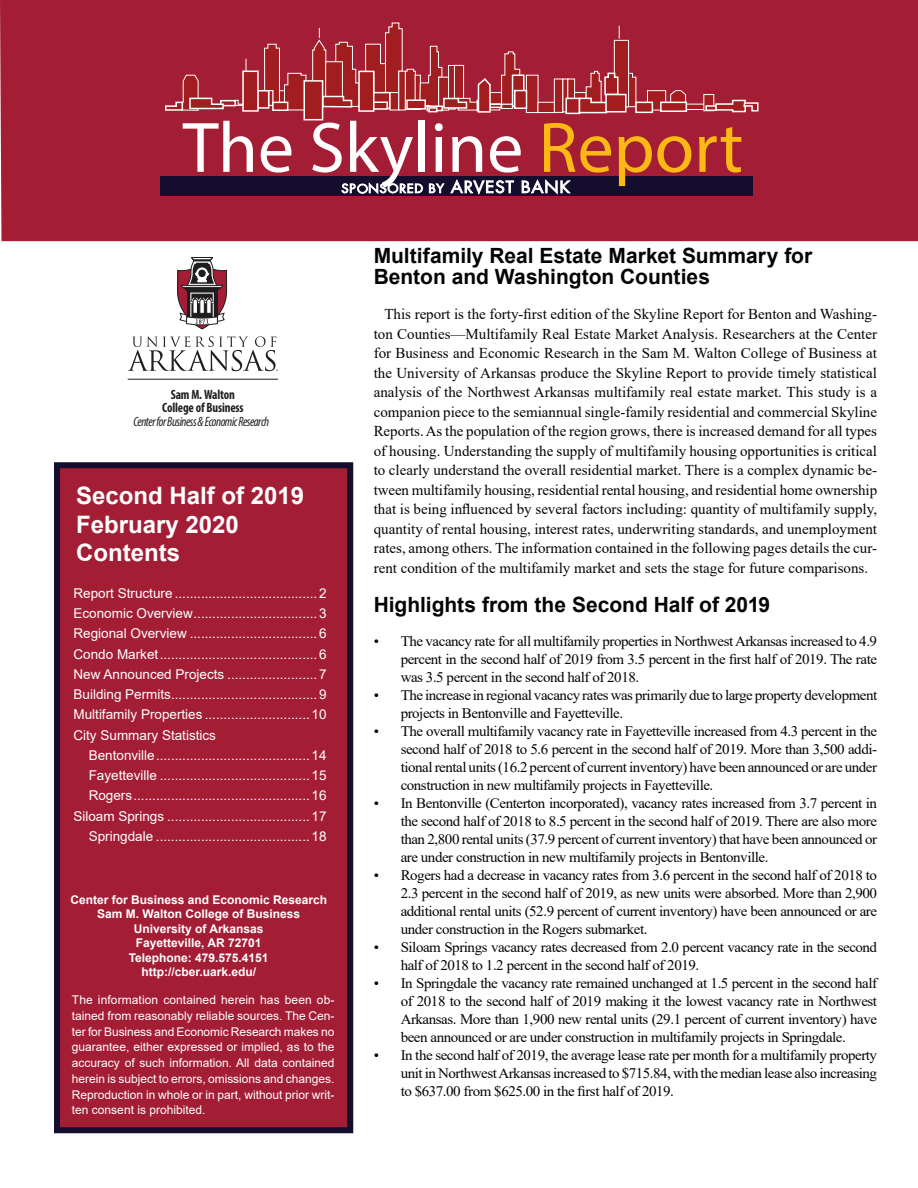
<style>
.page{position:relative;width:918px;height:1188px;background:#fff}
.page>*{position:absolute;margin:0;border:0;box-sizing:border-box;transform-origin:0 0}
.t1{font:72px "Myriad Pro";color:#fff}
.t2{font:700 24px/28.8px "Arial";color:#fff}
.t3{font:700 21px/21px "Arial";color:#040503}
.t4{font:15px/19.5px "Times New Roman";color:#040503;text-align:justify}
.t5{font:14.55px/18px "Times New Roman";letter-spacing:-.03em;color:#040503;text-align:justify}
.t6{font:13.5px/20.2px "Arial";color:#fff;text-align:justify}
.t7{font:italic condensed 13.5px "Myriad Pro";letter-spacing:-.035em;color:#201d1e;scale:.94 1}
.t8{font:700 condensed 13.5px/13.5px "Myriad Pro";letter-spacing:-.01em;color:#201d1e;text-align:center;scale:.94 1}
.t9{font:12px/15.8px "Arial";color:#fff;text-align:justify}
.t10{font:700 12px/14.4px "Arial";color:#fff;text-align:center}
.s1{color:#fcb814}
</style>
<div class="page">
<div style="left:57px;top:465px;width:293px;height:665px;background:#a31e35"></div>
<div style="left:54px;top:462px;width:299px;height:671px;border:6px solid #140d2e"></div>
<svg style="left:177px;top:257px;width:50px;height:72px"></svg>
<svg style="left:128px;top:336px;width:150px;height:35px"></svg>
<hr style="left:128px;top:379px;width:150px;height:1px;background:#201d1e">
<div style="left:0;top:0;width:918px;height:241px;background:#a31e35"></div>
<svg style="left:236px;top:100px;width:6px;height:6px"></svg>
<svg style="left:264px;top:44px;width:42px;height:66px;background:#ab323c"></svg>
<div style="left:526px;top:75px;width:12px;height:38px;background:#a21d20"></div>
<div style="left:526px;top:75px;width:12px;height:38px;border:1px solid #fff"></div>
<div style="left:538px;top:102px;width:16px;height:11px;background:#a21d20"></div>
<div style="left:538px;top:102px;width:17px;height:11px;border:1px solid #fff"></div>
<div style="left:554px;top:79px;width:9px;height:33px;background:#a21d20"></div>
<div style="left:554px;top:79px;width:9px;height:34px;border:1px solid #fff"></div>
<svg style="left:565px;top:81px;width:1px;height:29px"></svg>
<div style="left:563px;top:79px;width:5px;height:33px;border:1px solid #fff"></div>
<div style="left:568px;top:79px;width:7px;height:34px;background:#a21d20"></div>
<div style="left:568px;top:79px;width:7px;height:34px;border:1px solid #fff"></div>
<div style="left:574px;top:92px;width:12px;height:11px;border:1px solid #fff"></div>
<div style="left:614px;top:40px;width:15px;height:67px;background:#a21d20"></div>
<div style="left:614px;top:40px;width:15px;height:67px;border:1px solid #fff"></div>
<div style="left:647px;top:91px;width:19px;height:19px;background:#a21d20"></div>
<div style="left:647px;top:91px;width:19px;height:19px;border:1px solid #fff"></div>
<svg style="left:670px;top:90px;width:16px;height:12px"></svg>
<div style="left:686px;top:104px;width:21px;height:6px;background:#a21d20"></div>
<div style="left:686px;top:104px;width:21px;height:6px;border:1px solid #fff"></div>
<div style="left:704px;top:95px;width:10px;height:16px;background:#a21d20"></div>
<div style="left:704px;top:94px;width:10px;height:17px;border:1px solid #fff"></div>
<div style="left:220px;top:100px;width:16px;height:6px;border:2px solid #fff"></div>
<div style="left:258px;top:91px;width:11px;height:17px;background:#a21d20"></div>
<div style="left:257px;top:90px;width:12px;height:19px;border:2px solid #fff"></div>
<div style="left:513px;top:75px;width:11px;height:31px;background:#a21d20"></div>
<div style="left:512px;top:75px;width:13px;height:32px;border:2px solid #fff"></div>
<div style="left:661px;top:102px;width:25px;height:9px;background:#a21d20"></div>
<div style="left:660px;top:102px;width:27px;height:10px;border:2px solid #fff"></div>
<svg style="left:312px;top:28px;width:47px;height:80px;background:#ac353e"></svg>
<svg style="left:246px;top:59px;width:1px;height:12px"></svg>
<svg style="left:619px;top:26px;width:1px;height:13px"></svg>
<svg style="left:164px;top:75px;width:61px;height:36px;background:#ae3b49"></svg>
<div style="left:243px;top:71px;width:15px;height:40px;background:#a21d20"></div>
<div style="left:242px;top:71px;width:17px;height:41px;border:2px solid #fff"></div>
<div style="left:273px;top:102px;width:15px;height:8px;background:#a21d20"></div>
<div style="left:272px;top:102px;width:16px;height:9px;border:2px solid #fff"></div>
<div style="left:304px;top:81px;width:19px;height:39px;background:#a21d20"></div>
<div style="left:304px;top:80px;width:19px;height:40px;border:2px solid #fff"></div>
<div style="left:359px;top:71px;width:15px;height:40px;background:#a21d20"></div>
<div style="left:358px;top:71px;width:16px;height:41px;border:2px solid #fff"></div>
<svg style="left:365px;top:23px;width:155px;height:90px;background:#ac3643"></svg>
<div style="left:515px;top:90px;width:12px;height:18px;background:#a21d20"></div>
<div style="left:514px;top:90px;width:13px;height:19px;border:2px solid #fff"></div>
<div style="left:566px;top:98px;width:14px;height:15px;background:#a21d20"></div>
<div style="left:566px;top:98px;width:14px;height:16px;border:2px solid #fff"></div>
<svg style="left:578px;top:71px;width:58px;height:43px"></svg>
<div style="left:606px;top:94px;width:20px;height:18px;background:#a21d20"></div>
<div style="left:605px;top:94px;width:22px;height:19px;border:2px solid #fff"></div>
<div style="left:636px;top:102px;width:16px;height:10px;background:#a21d20"></div>
<div style="left:635px;top:102px;width:18px;height:11px;border:2px solid #fff"></div>
<div style="left:705px;top:105px;width:12px;height:6px;border:2px solid #fff"></div>
<svg style="left:715px;top:99px;width:44px;height:14px"></svg>
<div style="left:160px;top:176px;width:593px;height:19px;background:#140d2e"></div>
<svg style="left:429px;top:179px;width:85px;height:16px"></svg>
<svg style="left:522px;top:179px;width:49px;height:15px"></svg>
<svg style="left:341px;top:183px;width:82px;height:11px"></svg>
<h1 class="t1" style="left:183px;top:103px;width:562px">The Skyline <span class="s1">Report</span></h1>
<p class="t8" style="left:162px;top:387px;width:88px">Sam M.Walton<br>College of Business</p>
<p class="t7" style="left:133px;top:413px;width:146px">Center for Business &amp; Economic Research</p>
<h2 class="t2" style="left:76px;top:481px;width:230px">Second Half of 2019<br>February 2020<br>Contents</h2>
<p class="t6" style="left:74px;top:583px;width:255px">Report Structure ......................................2<br>Economic Overview.................................3<br>Regional Overview ..................................6<br>Condo Market..........................................6<br>New Announced Projects ........................7<br>Building Permits.......................................9<br>Multifamily Properties ............................10<br>City Summary Statistics</p>
<p class="t6" style="left:73px;top:745px;width:255px;text-align:right">Bentonville.........................................14<br>Fayetteville ........................................15<br>Rogers...............................................16<br>Siloam Springs ......................................17<br>Springdale .........................................18</p>
<p class="t10" style="left:70px;top:893px;width:258px">Center for Business and Economic Research<br>Sam M. Walton College of Business<br>University of Arkansas<br>Fayetteville, AR 72701<br>Telephone: 479.575.4151 http://cber.uark.edu/</p>
<p class="t9" style="left:72px;top:992px;width:264px">The information contained herein has been ob&shy;tained from reasonably reliable sources. The Cen&shy;ter for Business and Economic Research makes no guarantee, either expressed or implied, as to the accuracy of such information. All data contained herein is subject to errors, omissions and changes.<br>Reproduction in whole or in part, without prior writ&shy;ten consent is prohibited.</p>
<h3 class="t3" style="left:374px;top:245px;width:440px">Multifamily Real Estate Market Summary for<br>Benton and Washington Counties</h3>
<p class="t4" style="left:374px;top:304px;width:505px;text-indent:11px">This report is the forty-first edition of the Skyline Report for Benton and Washing&shy;ton Counties—Multifamily Real Estate Market Analysis. Researchers at the Center for Business and Economic Research in the Sam M. Walton College of Business at the University of Arkansas produce the Skyline Report to provide timely statistical analysis of the Northwest Arkansas multifamily real estate market. This study is a companion piece to the semiannual single-family residential and commercial Skyline Reports. As the population of the region grows, there is increased demand for all types of housing. Understanding the supply of multifamily housing opportunities is critical to clearly understand the overall residential market. There is a complex dynamic be&shy;tween multifamily housing, residential rental housing, and residential home ownership that is being influenced by several factors including: quantity of multifamily supply, quantity of rental housing, interest rates, underwriting standards, and unemployment rates, among others. The information contained in the following pages details the cur&shy;rent condition of the multifamily market and sets the stage for future comparisons.</p>
<h3 class="t3" style="left:374px;top:594px;width:398px">Highlights from the Second Half of 2019</h3>
<p class="t5" style="left:401px;top:632px;width:478px;text-indent:-27px">• The vacancy rate for all multifamily properties in Northwest Arkansas increased to 4.9 percent in the second half of 2019 from 3.5 percent in the first half of 2019. The rate was 3.5 percent in the second half of 2018.</p>
<p class="t5" style="left:401px;top:686px;width:478px;text-indent:-27px">• The increase in regional vacancy rates was primarily due to large property development projects in Bentonville and Fayetteville.</p>
<p class="t5" style="left:401px;top:722px;width:478px;text-indent:-27px">• The overall multifamily vacancy rate in Fayetteville increased from 4.3 percent in the second half of 2018 to 5.6 percent in the second half of 2019. More than 3,500 addi&shy;tional rental units (16.2 percent of current inventory) have been announced or are under construction in new multifamily projects in Fayetteville.</p>
<p class="t5" style="left:401px;top:794px;width:478px;text-indent:-27px">• In Bentonville (Centerton incorporated), vacancy rates increased from 3.7 percent in the second half of 2018 to 8.5 percent in the second half of 2019. There are also more than 2,800 rental units (37.9 percent of current inventory) that have been announced or are under construction in new multifamily projects in Bentonville.</p>
<p class="t5" style="left:401px;top:866px;width:478px;text-indent:-27px">• Rogers had a decrease in vacancy rates from 3.6 percent in the second half of 2018 to 2.3 percent in the second half of 2019, as new units were absorbed. More than 2,900 additional rental units (52.9 percent of current inventory) have been announced or are under construction in the Rogers submarket.</p>
<p class="t5" style="left:401px;top:938px;width:478px;text-indent:-27px">• Siloam Springs vacancy rates decreased from 2.0 percent vacancy rate in the second half of 2018 to 1.2 percent in the second half of 2019.</p>
<p class="t5" style="left:401px;top:974px;width:478px;text-indent:-27px">• In Springdale the vacancy rate remained unchanged at 1.5 percent in the second half of 2018 to the second half of 2019 making it the lowest vacancy rate in Northwest Arkansas. More than 1,900 new rental units (29.1 percent of current inventory) have been announced or are under construction in multifamily projects in Springdale.</p>
<p class="t5" style="left:401px;top:1046px;width:478px;text-indent:-27px">• In the second half of 2019, the average lease rate per month for a multifamily property unit in Northwest Arkansas increased to $715.84, with the median lease also increasing to $637.00 from $625.00 in the first half of 2019.</p>
</div>
